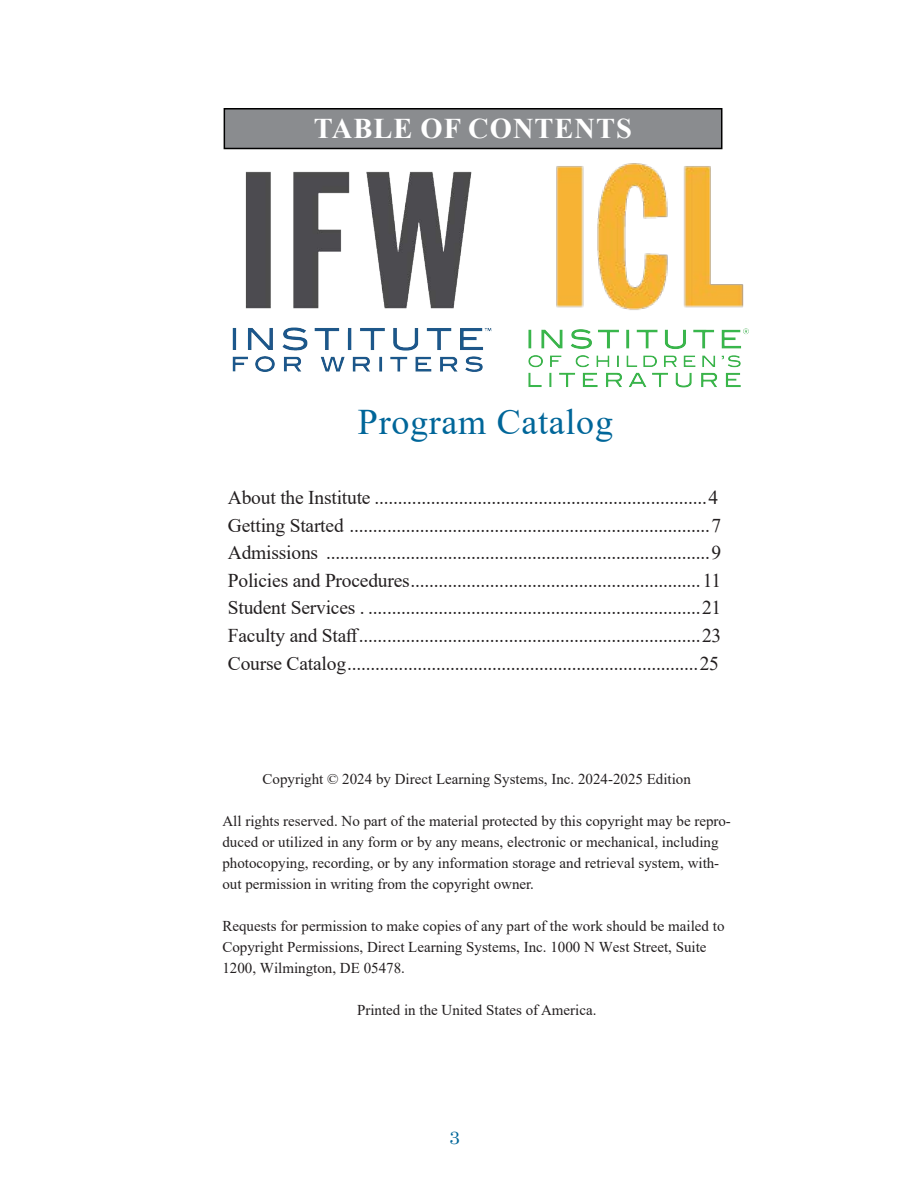
<style>
.page{position:relative;width:918px;height:1188px;background:#fff}
.page>*{position:absolute;margin:0;border:0;box-sizing:border-box;transform-origin:0 0}
.t1{font:36px "Times New Roman";letter-spacing:.02em;color:#069}
.Heading__primary{font:700 28.5px "Times New Roman";letter-spacing:.035em;color:#fff}
.TOC__secondary{font:19.5px "Times New Roman";letter-spacing:-.01em;color:#231f20}
.t2{font:18px "Century";color:#069;scale:1.08 1}
.t3{font:15px/21px "Times New Roman";color:#231f20}
.s1{font-style:inherit}
</style>
<div class="page">
<div style="left:224px;top:109px;width:498px;height:39px;background:#8a8c8f"></div>
<div style="left:224px;top:108px;width:498px;height:41px;border:2px solid #000"></div>
<img style="left:528px;top:328px;width:221px;height:60px">
<img style="left:538px;top:138px;width:206px;height:192px">
<img style="left:232px;top:327px;width:260px;height:45px">
<img style="left:245px;top:171px;width:227px;height:138px">
<p class="Heading__primary" style="left:314px;top:108px;width:320px">TABLE OF CONTENTS</p>
<p class="t1" style="left:358px;top:396px;width:257px">Program Catalog</p>
<p class="TOC__secondary" style="left:228px;top:484px;width:492px">About <span class="s1">the</span> Institute ...............................................<span class="s1">..............</span>..........4</p>
<p class="TOC__secondary" style="left:228px;top:512px;width:495px">Getting Started .............................................................................7</p>
<p class="TOC__secondary" style="left:228px;top:539px;width:495px">Admissions ..................................................................................9</p>
<p class="TOC__secondary" style="left:228px;top:567px;width:495px">Policies and Procedures..............................................................11</p>
<p class="TOC__secondary" style="left:228px;top:594px;width:495px">Student Services . .......................................................................21</p>
<p class="TOC__secondary" style="left:228px;top:622px;width:495px">Faculty and Staff.........................................................................23</p>
<p class="TOC__secondary" style="left:228px;top:649px;width:493px">Course Catalog.............................................................<span class="s1">..</span>............25</p>
<p class="t3" style="left:263px;top:768px;width:430px">Copyright © 202<span class="s1">4</span> by Direct Learning Systems, Inc. 20<span class="s1">24</span>-202<span class="s1">5</span> Edition</p>
<p class="t3" style="left:222px;top:810px;width:510px">All rights reserved. No part of the material protected by this copyright may be repro&shy;duced or utilized in any form or by any means, electronic or mechanical, including photocopying, recording, or by any information storage and retrieval system, with&shy;out permission in writing from the copyright owner.</p>
<p class="t3" style="left:222px;top:915px;width:504px">Requests for permission to make copies of any part of the work should be mailed to<br>Copyright Permissions, Direct Learning Systems, Inc. 1000 N West Street, Suite<br>1200, Wilmington, DE 05478.</p>
<p class="t3" style="left:357px;top:999px;width:241px">Printed in the United States of America.</p>
<p class="t2" style="left:449px;top:1122px;width:12px">3</p>
</div>
